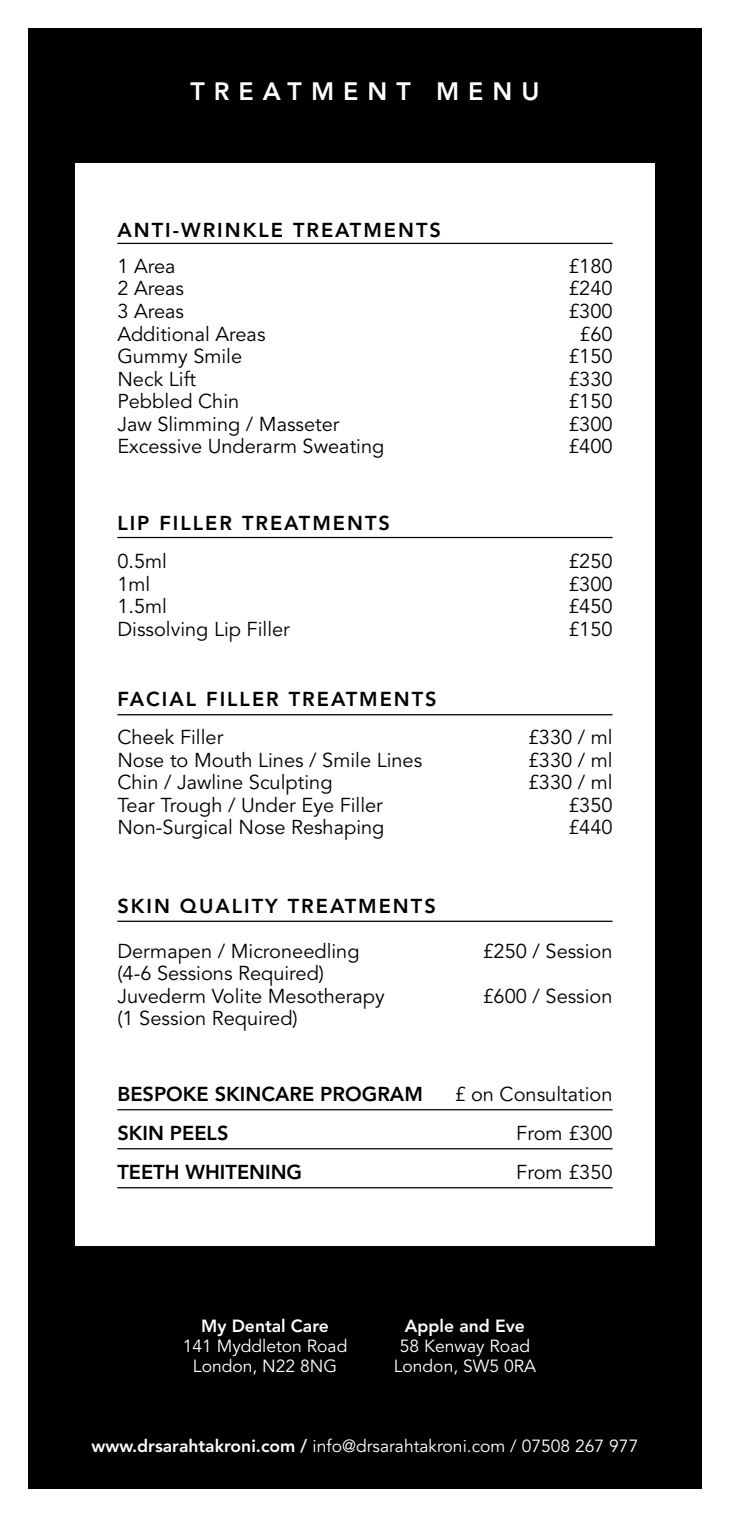
<style>
.page{position:relative;width:730px;height:1517px;background:#fff}
.page>*{position:absolute;margin:0;border:0;box-sizing:border-box;transform-origin:0 0}
.t1{font:800 25px "Avenir LT Std";letter-spacing:.36em;color:#fff}
.t2{font:20px/22.5px "Avenir LT Std";color:#000}
.t3{font:800 20px "Avenir LT Std";letter-spacing:.1em;color:#000}
.t4{font:800 20px "Avenir LT Std";color:#000}
.t5{font:17.5px/20px "Avenir LT Std";color:#fff;text-align:center}
.t6{font:800 17.5px "Avenir LT Std";color:#fff}
.s1{font-weight:800}
</style>
<div class="page">
<div style="left:28px;top:28px;width:674px;height:1460px;background:#000"></div>
<div style="left:75px;top:163px;width:580px;height:1082px;background:#fff"></div>
<hr style="left:117px;top:243px;width:496px;height:1px;background:#000">
<hr style="left:117px;top:714px;width:496px;height:1px;background:#000">
<hr style="left:117px;top:920px;width:496px;height:2px;background:#000">
<hr style="left:117px;top:537px;width:496px;height:1px;background:#000">
<hr style="left:117px;top:1109px;width:496px;height:1px;background:#000">
<hr style="left:117px;top:1148px;width:496px;height:1px;background:#000">
<hr style="left:117px;top:1187px;width:496px;height:1px;background:#000">
<p class="t1" style="left:190px;top:77px;width:350px">TREATMENT MENU</p>
<p class="t3" style="left:117px;top:218px;width:325px">ANTI-WRINKLE TREATMENTS</p>
<p class="t2" style="left:117px;top:255px;width:269px">1 Area<br>2 Areas<br>3 Areas<br>Additional Areas<br>Gummy Smile<br>Neck Lift<br>Pebbled Chin<br>Jaw Slimming / Masseter<br>Excessive Underarm Sweating</p>
<p class="t2" style="left:568px;top:255px;width:46px;text-align:center">£180 £240 £300 £60 £150 £330 £150 £300 £400</p>
<p class="t3" style="left:117px;top:511px;width:274px">LIP FILLER TREATMENTS</p>
<p class="t2" style="left:117px;top:551px;width:174px">0.5ml<br>1ml<br>1.5ml<br>Dissolving Lip Filler</p>
<p class="t2" style="left:568px;top:551px;width:46px;text-align:justify">£250 £300 £450 £150</p>
<p class="t3" style="left:117px;top:687px;width:321px">FACIAL FILLER TREATMENTS</p>
<p class="t2" style="left:117px;top:727px;width:306px">Cheek Filler<br>Nose to Mouth Lines / Smile Lines<br>Chin / Jawline Sculpting<br>Tear Trough / Under Eye Filler<br>Non-Surgical Nose Reshaping</p>
<p class="t2" style="left:528px;top:727px;width:86px;text-align:right">£330 / ml £330 / ml £330 / ml £350 £440</p>
<p class="t3" style="left:117px;top:894px;width:320px">SKIN QUALITY TREATMENTS</p>
<p class="t2" style="left:117px;top:940px;width:269px">Dermapen / Microneedling (4-6 Sessions Required)<br>Juvederm Volite Mesotherapy (1 Session Required)</p>
<p class="t2" style="left:482px;top:940px;width:132px">£250 / Session</p>
<p class="t2" style="left:482px;top:985px;width:132px">£600 / Session</p>
<p class="t4" style="left:117px;top:1082px;width:307px">BESPOKE SKINCARE PROGRAM</p>
<p class="t2" style="left:454px;top:1083px;width:160px">£ on Consultation</p>
<p class="t4" style="left:117px;top:1121px;width:113px">SKIN PEELS</p>
<p class="t2" style="left:516px;top:1122px;width:98px">From £300</p>
<p class="t4" style="left:117px;top:1160px;width:186px">TEETH WHITENING</p>
<p class="t2" style="left:516px;top:1161px;width:98px">From £350</p>
<p class="t6" style="left:201px;top:1315px;width:129px">My Dental Care</p>
<p class="t5" style="left:183px;top:1336px;width:166px">141 Myddleton Road<br>London, N22 8NG</p>
<p class="t6" style="left:405px;top:1315px;width:121px">Apple and Eve</p>
<p class="t5" style="left:394px;top:1336px;width:144px">58 Kenway Road<br>London, SW5 0RA</p>
<p class="t5" style="left:92px;top:1436px;width:548px"><span class="s1">www.drsarahtakroni.com /</span> info@drsarahtakroni.com / 07508 267 977</p>
</div>
